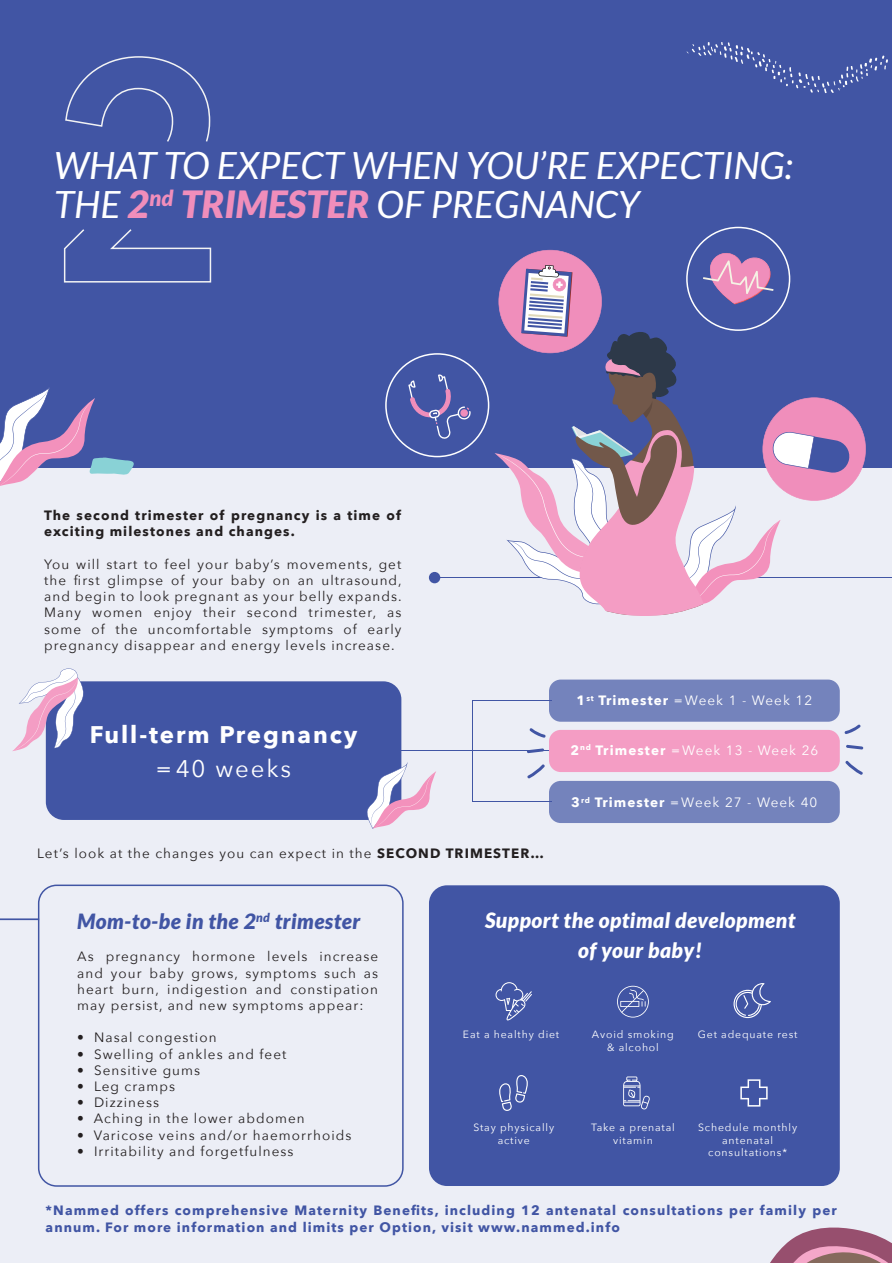
<style>
.page{position:relative;width:893px;height:1263px;background:#fff}
.page>*{position:absolute;margin:0;border:0;box-sizing:border-box;transform-origin:0 0}
.t1{font:italic 37.5px/39px "Lato";color:#fff}
.t2{font:700 24px "Avenir Next";letter-spacing:.08em;color:#fff}
.t3{font:24px "Avenir Next";letter-spacing:.08em;color:#fff}
.t4{font:italic 900 21px/30.6px "Lato";letter-spacing:.02em;color:#fff;text-align:center}
.t5{font:italic 900 21px "Lato";letter-spacing:.02em;color:#4155a4}
.t6{font:13.5px/16.2px "Avenir Next";letter-spacing:.08em;color:#231f20;text-align:justify}
.t7{font:700 13.5px/16.2px "Avenir Next";letter-spacing:.08em;color:#4155a4}
.t8{font:13.5px "Avenir Next";letter-spacing:.08em;color:#fff}
.t9{font:700 13.5px/16.2px "Avenir Next";letter-spacing:.08em;color:#231f20}
.t10{font:10.5px/12.6px "Avenir Next";letter-spacing:.08em;color:#fff;text-align:center}
.s1{font-weight:900;color:#f08ebb}
.s2{font-weight:700}
</style>
<div class="page">
<div style="left:0;top:466px;width:891px;height:797px;background:#eceef6"></div>
<div style="left:0;top:0;width:891px;height:468px;background:#4155a4"></div>
<svg style="left:65px;top:56px;width:146px;height:86px"></svg>
<svg style="left:63px;top:229px;width:149px;height:54px"></svg>
<hr style="left:435px;top:577px;width:456px;height:1px;background:#4155a4">
<svg style="left:0;top:919px;width:38px;height:1px"></svg>
<hr style="left:395px;top:750px;width:156px;height:1px;background:#4155a4">
<hr style="left:473px;top:700px;width:78px;height:1px;background:#4155a4">
<hr style="left:473px;top:801px;width:78px;height:1px;background:#4155a4">
<hr style="left:473px;top:700px;width:1px;height:102px;background:#4155a4">
<div style="left:385px;top:353px;width:104px;height:104px;border:2px solid #fff;border-radius:50%"></div>
<svg style="left:494px;top:250px;width:372px;height:366px"></svg>
<svg style="left:0;top:388px;width:134px;height:98px"></svg>
<svg style="left:687px;top:42px;width:201px;height:51px"></svg>
<div style="left:429px;top:572px;width:11px;height:11px;background:#4155a4;border-radius:50%"></div>
<div style="left:46px;top:681px;width:355px;height:139px;background:#4155a4;border-radius:18px"></div>
<div style="left:38px;top:884px;width:366px;height:303px;border:2px solid #4155a4;border-radius:18px"></div>
<div style="left:429px;top:885px;width:411px;height:301px;background:#4155a4;border-radius:18px"></div>
<div style="left:549px;top:730px;width:291px;height:42px;background:#f49dc4;border-radius:12px"></div>
<div style="left:549px;top:679px;width:291px;height:43px;background:#7483bc;border-radius:12px"></div>
<div style="left:549px;top:781px;width:291px;height:42px;background:#7483bc;border-radius:12px"></div>
<svg style="left:367px;top:762px;width:69px;height:67px"></svg>
<svg style="left:12px;top:668px;width:76px;height:83px"></svg>
<svg style="left:844px;top:724px;width:17px;height:10px"></svg>
<svg style="left:846px;top:745px;width:17px;height:4px"></svg>
<svg style="left:845px;top:760px;width:18px;height:15px"></svg>
<svg style="left:529px;top:728px;width:17px;height:10px"></svg>
<svg style="left:527px;top:748px;width:17px;height:5px"></svg>
<svg style="left:527px;top:764px;width:18px;height:15px"></svg>
<svg style="left:495px;top:982px;width:37px;height:38px"></svg>
<svg style="left:733px;top:983px;width:38px;height:35px"></svg>
<svg style="left:499px;top:1075px;width:29px;height:36px"></svg>
<svg style="left:623px;top:1076px;width:27px;height:33px"></svg>
<svg style="left:740px;top:1079px;width:28px;height:27px"></svg>
<svg style="left:617px;top:986px;width:32px;height:31px"></svg>
<svg style="left:770px;top:1227px;width:121px;height:36px"></svg>
<svg style="left:408px;top:374px;width:63px;height:65px"></svg>
<h1 class="t1" style="left:54px;top:147px;width:740px">WHAT TO EXPECT WHEN YOU’RE EXPECTING:<br>THE <span class="s1">2</span><sup>nd</sup> <span class="s1">TRIMESTER</span> OF PREGNANCY</h1>
<p class="t9" style="left:44px;top:507px;width:358px">The second trimester of pregnancy is a time of exciting milestones and changes.</p>
<p class="t6" style="left:44px;top:555px;width:359px">You will start to feel your baby’s movements, get the first glimpse of your baby on an ultrasound, and begin to look pregnant as your belly expands.<br>Many women enjoy their second trimester, as some of the uncomfortable symptoms of early pregnancy disappear and energy levels increase.</p>
<h2 class="t2" style="left:90px;top:714px;width:269px">Full-term Pregnancy</h2>
<h2 class="t3" style="left:156px;top:748px;width:137px">=40 weeks</h2>
<p class="t6" style="left:37px;top:845px;width:508px">Let’s look at the changes you can expect in the <span class="s2">SECOND TRIMESTER…</span></p>
<p class="t8" style="left:576px;top:689px;width:237px"><span class="s2">1</span><sup>st</sup> <span class="s2">Trimester</span> =Week 1 - Week 12</p>
<p class="t8" style="left:570px;top:739px;width:250px"><span class="s2">2</span><sup>nd</sup> <span class="s2">Trimester</span> =Week 13 - Week 26</p>
<p class="t8" style="left:571px;top:791px;width:248px"><span class="s2">3</span><sup>rd</sup> <span class="s2">Trimester</span> =Week 27 - Week 40</p>
<h3 class="t5" style="left:77px;top:909px;width:284px">Mom-to-be in the 2<sup>nd</sup> trimester</h3>
<p class="t6" style="left:77px;top:948px;width:302px">As pregnancy hormone levels increase and your baby grows, symptoms such as heart burn, indigestion and constipation may persist, and new symptoms appear:</p>
<p class="t6" style="left:77px;top:1029px;width:141px">• Nasal congestion</p>
<p class="t6" style="left:77px;top:1045px;width:211px">• Swelling of ankles and feet</p>
<p class="t6" style="left:77px;top:1061px;width:124px">• Sensitive gums</p>
<p class="t6" style="left:77px;top:1078px;width:99px">• Leg cramps</p>
<p class="t6" style="left:77px;top:1094px;width:83px">• Dizziness</p>
<p class="t6" style="left:77px;top:1110px;width:229px">• Aching in the lower abdomen</p>
<p class="t6" style="left:77px;top:1126px;width:276px">• Varicose veins and/or haemorrhoids</p>
<p class="t6" style="left:77px;top:1142px;width:218px">• Irritability and forgetfulness</p>
<h3 class="t4" style="left:485px;top:905px;width:312px">Support the optimal development of your baby!</h3>
<p class="t10" style="left:463px;top:1027px;width:98px">Eat a healthy diet</p>
<p class="t10" style="left:592px;top:1027px;width:83px">Avoid smoking &amp; alcohol</p>
<p class="t10" style="left:698px;top:1027px;width:101px">Get adequate rest</p>
<p class="t10" style="left:473px;top:1121px;width:82px">Stay physically active</p>
<p class="t10" style="left:591px;top:1121px;width:85px">Take a prenatal vitamin</p>
<p class="t10" style="left:698px;top:1121px;width:100px">Schedule monthly antenatal consultations*</p>
<p class="t7" style="left:46px;top:1202px;width:793px">*Nammed offers comprehensive Maternity Benefits, including 12 antenatal consultations per family per annum. For more information and limits per Option, visit www.nammed.info</p>
</div>
